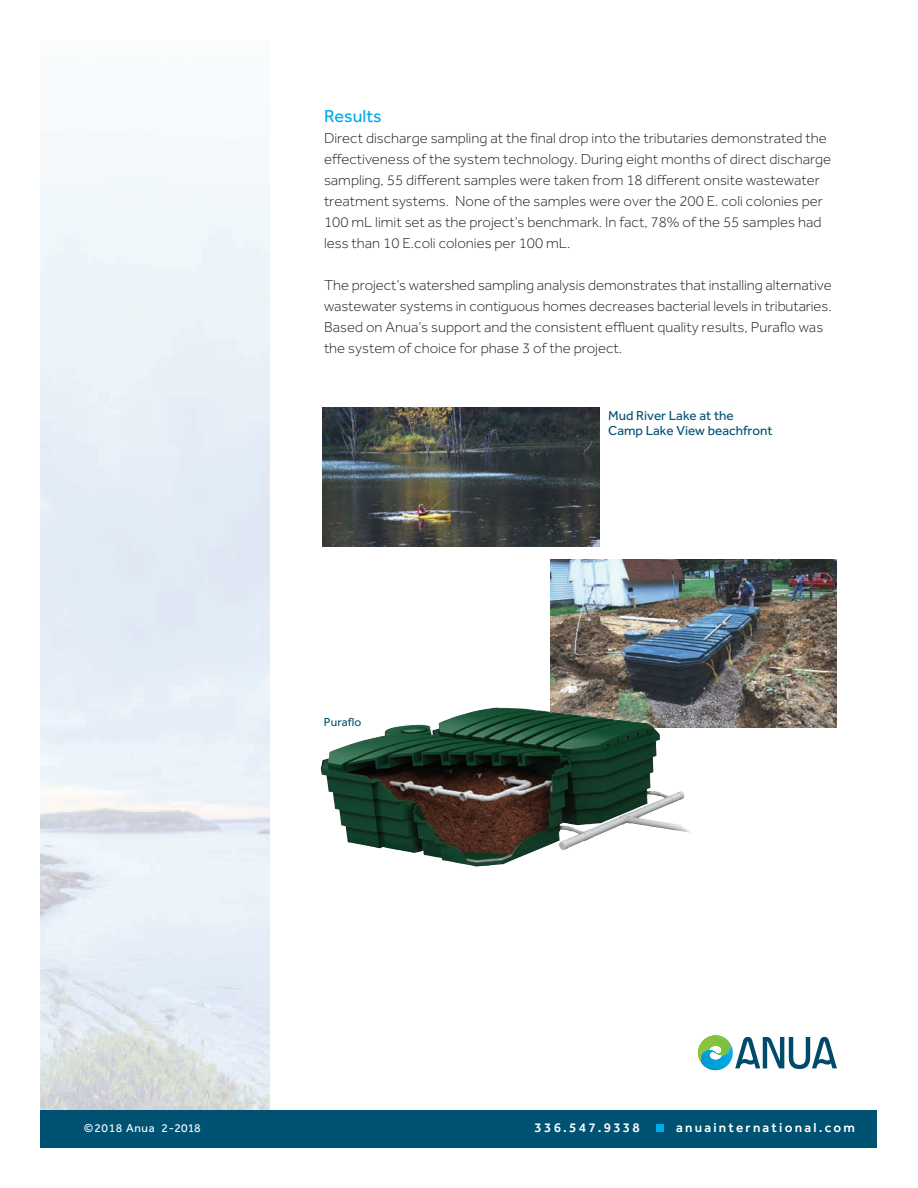
<style>
.page{position:relative;width:918px;height:1188px;background:#fff}
.page>*{position:absolute;margin:0;border:0;box-sizing:border-box;transform-origin:0 0}
.t1{font:18px "Effra";color:#00abe7}
.t2{font:300 15px/21px "Effra";color:#231f20}
.t3{font:13.5px/15px "Effra";color:#005273}
.t4{font:500 13.5px "Effra";letter-spacing:.165em;color:#fff}
.t5{font:12px "Effra";letter-spacing:.055em;color:#fff}
.t6{font:12px "Effra";letter-spacing:.005em;color:#005273}
</style>
<div class="page">
<img style="left:551px;top:559px;width:286px;height:168px">
<div style="left:40px;top:1110px;width:838px;height:37px;background:#005273"></div>
<div style="left:656px;top:1124px;width:7px;height:8px;background:#00abe7"></div>
<svg style="left:698px;top:1035px;width:139px;height:35px"></svg>
<img style="left:321px;top:712px;width:370px;height:155px">
<img style="left:322px;top:407px;width:278px;height:140px">
<p class="t1" style="left:324px;top:105px;width:59px">Results</p>
<p class="t2" style="left:324px;top:127px;width:509px">Direct discharge sampling at the final drop into the tributaries demonstrated the effectiveness of the system technology. During eight months of direct discharge sampling, 55 different samples were taken from 18 different onsite wastewater treatment systems. None of the samples were over the 200 E. coli colonies per 100 mL limit set as the project’s benchmark. In fact, 78% of the 55 samples had less than 10 E.coli colonies per 100 mL.</p>
<p class="t2" style="left:324px;top:274px;width:509px">The project’s watershed sampling analysis demonstrates that installing alternative wastewater systems in contiguous homes decreases bacterial levels in tributaries.<br>Based on Anua’s support and the consistent effluent quality results, Puraflo was the system of choice for phase 3 of the project.</p>
<p class="t6" style="left:324px;top:715px;width:39px">Puraflo</p>
<p class="t3" style="left:608px;top:407px;width:166px">Mud River Lake at the<br>Camp Lake View beachfront</p>
<p class="t5" style="left:84px;top:1121px;width:118px">©2018 Anua 2-2018</p>
<p class="t4" style="left:535px;top:1119px;width:107px">336.547.9338</p>
<p class="t4" style="left:676px;top:1119px;width:180px">anuainternational.com</p>
</div>
